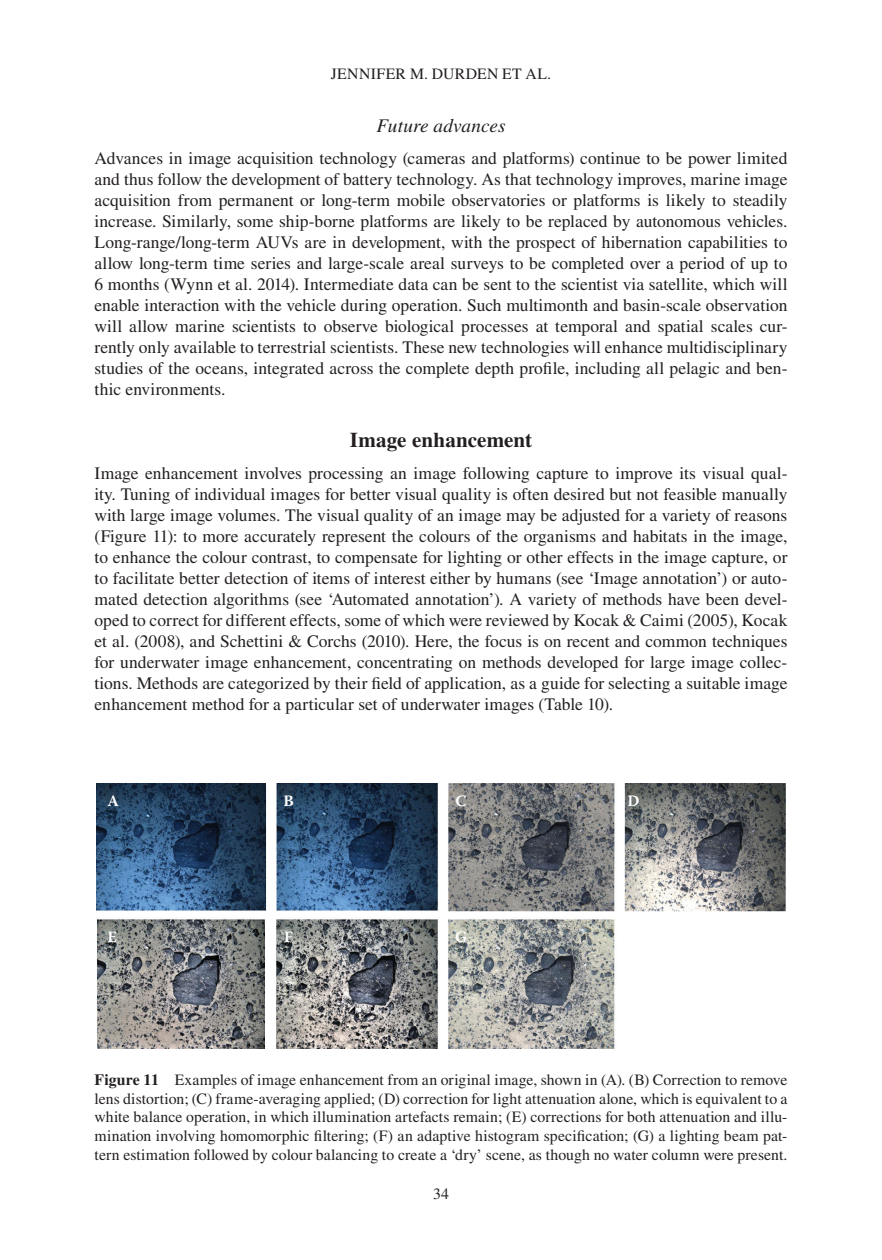
<style>
.page{position:relative;width:882px;height:1260px;background:#fff}
.page>*{position:absolute;margin:0;border:0;box-sizing:border-box;transform-origin:0 0}
.t1{font:700 21px "Times LT Std";letter-spacing:.005em;color:#231f20}
.t2{font:italic 19.25px "Times LT Std";color:#231f20}
.t3{font:17.5px/21px "Times LT Std";color:#231f20;text-align:justify}
.t4{font:15.75px/18.9px "Times LT Std";color:#231f20;text-align:justify}
.t5{font:700 15.75px "Warnock Pro";color:#fff}
.s1{font-weight:700}
</style>
<div class="page">
<img style="left:96px;top:783px;width:690px;height:265px">
<p class="t4" style="left:331px;top:64px;width:18px">Jennifer</p>
<p class="t4" style="left:410px;top:64px;width:45px">M. Durden</p>
<p class="t4" style="left:502px;top:64px;width:50px">etal.</p>
<p class="t2" style="left:376px;top:115px;width:131px">Future advances</p>
<p class="t3" style="left:94px;top:147px;width:695px">Advances in image acquisition technology (cameras and platforms) continue to be power limited and thus follow the development of battery technology. As that technology improves, marine image acquisition from permanent or long-term mobile observatories or platforms is likely to steadily increase. Similarly, some ship-borne platforms are likely to be replaced by autonomous vehicles.<br>Long-range/long-term AUVs are in development, with the prospect of hibernation capabilities to allow long-term time series and large-scale areal surveys to be completed over a period of up to 6 months (Wynn et al. 2014). Intermediate data can be sent to the scientist via satellite, which will enable interaction with the vehicle during operation. Such multimonth and basin-scale observation will allow marine scientists to observe biological processes at temporal and spatial scales cur&shy;rently only available to terrestrial scientists. These new technologies will enhance multidisciplinary studies of the oceans, integrated across the complete depth profile, including all pelagic and ben&shy;thic environments.</p>
<p class="t1" style="left:350px;top:428px;width:184px">Image enhancement</p>
<p class="t3" style="left:94px;top:462px;width:695px">Image enhancement involves processing an image following capture to improve its visual qual&shy;ity. Tuning of individual images for better visual quality is often desired but not feasible manually with large image volumes. The visual quality of an image may be adjusted for a variety of reasons (Figure 11): to more accurately represent the colours of the organisms and habitats in the image, to enhance the colour contrast, to compensate for lighting or other effects in the image capture, or to facilitate better detection of items of interest either by humans (see ‘Image annotation’) or auto&shy;mated detection algorithms (see ‘Automated annotation’). A variety of methods have been devel&shy;oped to correct for different effects, some of which were reviewed by Kocak &amp; Caimi (2005), Kocak et al. (2008), and Schettini &amp; Corchs (2010). Here, the focus is on recent and common techniques for underwater image enhancement, concentrating on methods developed for large image collec&shy;tions. Methods are categorized by their field of application, as a guide for selecting a suitable image enhancement method for a particular set of underwater images (Table 10).</p>
<p class="t5" style="left:108px;top:791px;width:13px">A</p>
<p class="t5" style="left:284px;top:791px;width:12px">B</p>
<p class="t5" style="left:455px;top:791px;width:13px">C</p>
<p class="t5" style="left:628px;top:791px;width:14px">D</p>
<p class="t5" style="left:108px;top:927px;width:11px">E</p>
<p class="t5" style="left:284px;top:927px;width:11px">F</p>
<p class="t5" style="left:455px;top:927px;width:13px">G</p>
<p class="t4" style="left:94px;top:1070px;width:695px"><span class="s1">Figure 11</span> Examples of image enhancement from an original image, shown in (A). (B) Correction to remove lens distortion; (C) frame-averaging applied; (D) correction for light attenuation alone, which is equivalent to a white balance operation, in which illumination artefacts remain; (E) corrections for both attenuation and illu&shy;mination involving homomorphic filtering; (F) an adaptive histogram specification; (G) a lighting beam pat&shy;tern estimation followed by colour balancing to create a ‘dry’ scene, as though no water column were present.</p>
<p class="t4" style="left:433px;top:1184px;width:17px">34</p>
</div>
